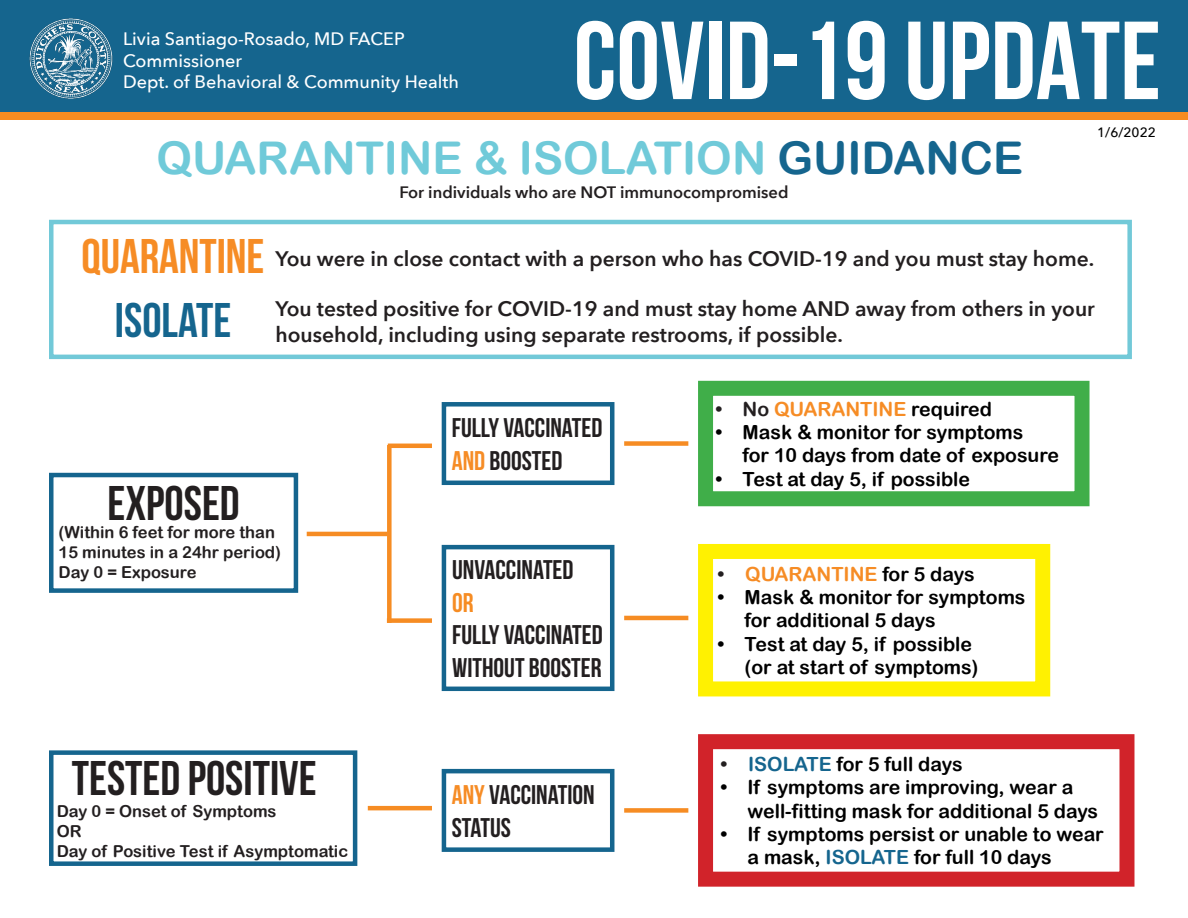
<style>
.page{position:relative;width:1188px;height:918px;background:#fff}
.page>*{position:absolute;margin:0;border:0;box-sizing:border-box;transform-origin:0 0}
.t1{font:700 110.7px "Bebas Neue";color:#fff}
.t2{font:48.6px "Bebas Neue";color:#231f20}
.t3{font:48.6px "Bebas Neue";color:#f68c25}
.t4{font:48.6px "Bebas Neue";color:#15658e}
.t5{font:45.15px "Arial Rounded MT Bold";color:#70cad9}
.t6{font:27px/32.4px "Bebas Neue";color:#231f20}
.t7{font:600 21px/25.2px "Avenir Next";color:#231f20}
.t8{font:19.5px/23.4px "Arial Rounded MT Bold";color:#000}
.t9{font:19.5px "Arial Rounded MT Bold";color:#f68c25}
.t10{font:500 18px "Avenir Next";color:#fff}
.t11{font:16.5px/19.8px "Arial Rounded MT Bold";color:#231f20}
.t12{font:600 16.5px "Avenir Next";color:#231f20}
.t13{font:500 13.5px "Avenir Next";color:#000}
.s1{color:#15658e}
.s2{color:#f68c25}
.s3{color:#f68c23}
.s4{color:#231f20}
.s5{color:#000}
</style>
<div class="page">
<div style="left:0;top:0;width:1188px;height:116px;background:#15658e"></div>
<div style="left:0;top:112px;width:1188px;height:7px;background:#f68c21"></div>
<img style="left:29px;top:18px;width:84px;height:81px">
<div style="left:49px;top:220px;width:1083px;height:139px;border:4px solid #72c9d8"></div>
<div style="left:49px;top:750px;width:308px;height:116px;border:4px solid #15658e"></div>
<div style="left:442px;top:769px;width:172px;height:83px;border:4px solid #15658e"></div>
<div style="left:442px;top:402px;width:172px;height:83px;border:4px solid #15658e"></div>
<div style="left:442px;top:545px;width:172px;height:146px;border:4px solid #15658e"></div>
<hr style="left:368px;top:806px;width:64px;height:4px;background:#f68c23">
<hr style="left:307px;top:532px;width:81px;height:4px;background:#f68c23">
<hr style="left:388px;top:444px;width:44px;height:4px;background:#f68c23">
<div style="left:387px;top:618px;width:45px;height:5px;background:#f68c23"></div>
<div style="left:387px;top:445px;width:5px;height:178px;background:#f68c23"></div>
<div style="left:698px;top:734px;width:436px;height:153px;border:15px solid #d1232a"></div>
<div style="left:698px;top:381px;width:392px;height:125px;border:15px solid #40ae49"></div>
<div style="left:698px;top:544px;width:352px;height:152px;border:15px solid #fff101"></div>
<div style="left:49px;top:473px;width:249px;height:120px;border:4px solid #15658e"></div>
<div style="left:624px;top:808px;width:64px;height:5px;background:#f68c23"></div>
<hr style="left:624px;top:616px;width:64px;height:4px;background:#f68c23">
<div style="left:624px;top:441px;width:64px;height:5px;background:#f68c23"></div>
<p class="t10" style="left:123px;top:23px;width:283px">Livia Santiago-Rosado, MD FACEP</p>
<p class="t10" style="left:123px;top:45px;width:121px">Commissioner</p>
<p class="t10" style="left:123px;top:67px;width:337px">Dept. of Behavioral &amp; Community Health</p>
<p class="t1" style="left:574px;top:0;width:589px">COVID-19 UPDATE</p>
<p class="t13" style="left:1097px;top:121px;width:60px">1/6/2022</p>
<p class="t5" style="left:156px;top:131px;width:869px">QUARANTINE &amp; ISOLATION <span class="s1">GUIDANCE</span></p>
<p class="t12" style="left:399px;top:178px;width:391px">For individuals who are NOT immunocompromised</p>
<p class="t3" style="left:82px;top:230px;width:184px">QUARANTINE</p>
<p class="t7" style="left:276px;top:245px;width:820px">You were in close contact with a person who has COVID-19 and you must stay home.</p>
<p class="t7" style="left:276px;top:296px;width:821px">You tested positive for COVID-19 and must stay home AND away from others in your household, including using separate restrooms, if possible.</p>
<p class="t4" style="left:115px;top:293px;width:118px">ISOLATE</p>
<p class="t2" style="left:107px;top:476px;width:134px">EXPOSED</p>
<p class="t11" style="left:59px;top:522px;width:224px">(Within 6 feet for more than<br>15 minutes in a 24hr period)</p>
<p class="t11" style="left:59px;top:562px;width:139px">Day 0 = Exposure</p>
<p class="t2" style="left:72px;top:752px;width:246px">TESTED POSITIVE</p>
<p class="t11" style="left:57px;top:801px;width:293px">Day 0 = Onset of Symptoms<br>OR<br>Day of Positive Test if Asymptomatic</p>
<p class="t6" style="left:452px;top:412px;width:152px">FULLY VACCINATED<br><span class="s2">AND</span> BOOSTED</p>
<p class="t6" style="left:452px;top:554px;width:152px">UNVACCINATED<br><span class="s3">OR<br></span>FULLY VACCINATED<br>WITHOUT BOOSTER</p>
<p class="t6" style="left:452px;top:778px;width:144px"><span class="s2">ANY</span> VACCINATION<br>STATUS</p>
<p class="t9" style="left:716px;top:397px;width:278px"><span class="s4">• No</span> QUARANTINE <span class="s5">required</span></p>
<p class="t8" style="left:743px;top:420px;width:318px;text-indent:-27px">• Mask &amp; monitor for symptoms<br>for 10 days from date of exposure</p>
<p class="t8" style="left:716px;top:467px;width:256px">• Test at day 5, if possible</p>
<p class="t9" style="left:718px;top:562px;width:259px"><span class="s4">•</span> QUARANTINE <span class="s5">for 5 days</span></p>
<p class="t8" style="left:745px;top:585px;width:282px;text-indent:-27px">• Mask &amp; monitor for symptoms for additional 5 days</p>
<p class="t8" style="left:745px;top:632px;width:235px;text-indent:-27px">• Test at day 5, if possible (or at start of symptoms)</p>
<p class="t8" style="left:721px;top:752px;width:244px"><span class="s4">•</span> <span class="s1">ISOLATE</span> for 5 full days</p>
<p class="t8" style="left:748px;top:775px;width:352px;text-indent:-27px">• If symptoms are improving, wear a well-fitting mask for additional 5 days</p>
<p class="t8" style="left:748px;top:822px;width:358px;text-indent:-27px">• If symptoms persist or unable to wear a mask, <span class="s1">ISOLATE</span> for full 10 days</p>
</div>
